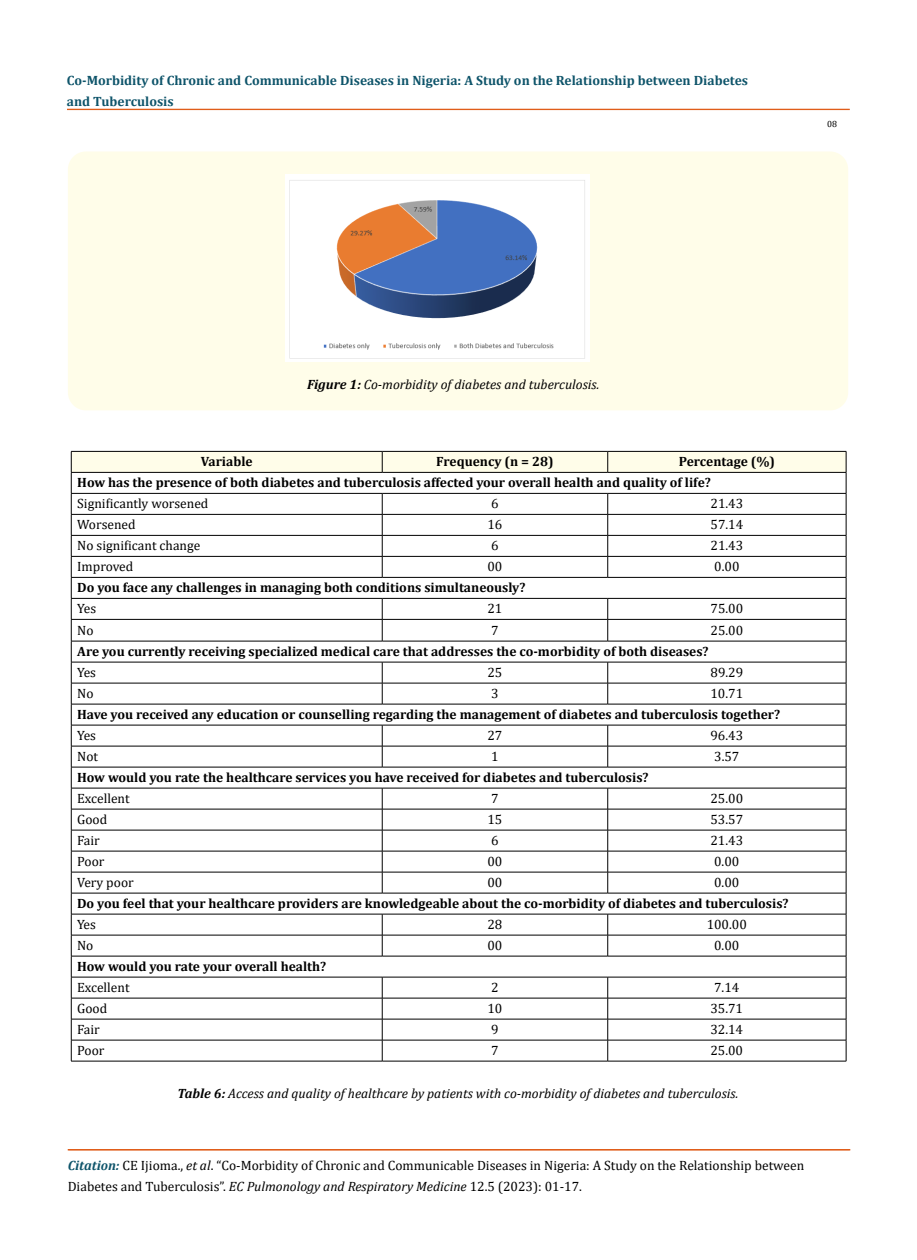
<style>
.page{position:relative;width:917px;height:1260px;background:#fff}
.page>*{position:absolute;margin:0;border:0;box-sizing:border-box;transform-origin:0 0}
.t1{font:700 13.5px/21px "Cambria";color:#000}
.t2{font:13.5px/21px "Cambria";color:#000}
.t3{font:italic 13.5px "Cambria";color:#000}
.t4{font:700 13.5px/21px "Cambria";color:#0e546a}
.t5{font:9px "Cambria";color:#000}
.s1{font-weight:700}
.s2{font-weight:700;font-style:italic;color:#0e546a}
.s3{font-style:italic}
</style>
<div class="page">
<div style="left:67px;top:109px;width:782px;height:1px;border:1px solid #e05d1a"></div>
<div style="left:68px;top:152px;width:780px;height:258px;background:#fffde9;border-radius:18px"></div>
<img style="left:285px;top:175px;width:305px;height:186px">
<svg style="left:71px;top:451px;width:775px;height:610px"></svg>
<hr style="left:71px;top:1061px;width:311px;height:1px;background:#000">
<hr style="left:382px;top:1061px;width:225px;height:1px;background:#000">
<hr style="left:607px;top:1061px;width:239px;height:1px;background:#000">
<p class="t4" style="left:67px;top:69px;width:682px">Co-Morbidity of Chronic and Communicable Diseases in Nigeria: A Study on the Relationship between Diabetes and Tuberculosis</p>
<p class="t5" style="left:827px;top:118px;width:11px">08</p>
<p class="t3" style="left:307px;top:375px;width:294px"><span class="s1">Figure 1:</span> Co-morbidity of diabetes and tuberculosis.</p>
<p class="t1" style="left:77px;top:451px;width:699px;text-indent:601px">Percentage (%)<br>How has the presence of both diabetes and tuberculosis affected your overall health and quality of life?</p>
<p class="t2" style="left:77px;top:493px;width:133px">Significantly worsened</p>
<p class="t2" style="left:491px;top:493px;width:9px">6</p>
<p class="t2" style="left:710px;top:493px;width:34px">21.43</p>
<p class="t2" style="left:77px;top:514px;width:60px">Worsened</p>
<p class="t2" style="left:487px;top:514px;width:16px">16</p>
<p class="t2" style="left:710px;top:514px;width:34px">57.14</p>
<p class="t2" style="left:77px;top:535px;width:125px">No significant change</p>
<p class="t2" style="left:491px;top:535px;width:9px">6</p>
<p class="t2" style="left:710px;top:535px;width:34px">21.43</p>
<p class="t2" style="left:77px;top:556px;width:58px">Improved</p>
<p class="t2" style="left:487px;top:556px;width:16px">00</p>
<p class="t2" style="left:714px;top:556px;width:27px">0.00</p>
<p class="t1" style="left:77px;top:577px;width:450px">Do you face any challenges in managing both conditions simultaneously?</p>
<p class="t2" style="left:77px;top:598px;width:20px">Yes</p>
<p class="t2" style="left:487px;top:598px;width:16px">21</p>
<p class="t2" style="left:710px;top:598px;width:34px">75.00</p>
<p class="t2" style="left:77px;top:620px;width:18px">No</p>
<p class="t2" style="left:491px;top:620px;width:9px">7</p>
<p class="t2" style="left:710px;top:620px;width:34px">25.00</p>
<p class="t1" style="left:77px;top:641px;width:633px">Are you currently receiving specialized medical care that addresses the co-morbidity of both diseases?</p>
<p class="t2" style="left:77px;top:662px;width:20px">Yes</p>
<p class="t2" style="left:487px;top:662px;width:16px">25</p>
<p class="t2" style="left:710px;top:662px;width:34px">89.29</p>
<p class="t2" style="left:77px;top:683px;width:18px">No</p>
<p class="t2" style="left:491px;top:683px;width:9px">3</p>
<p class="t2" style="left:710px;top:683px;width:34px">10.71</p>
<p class="t1" style="left:77px;top:704px;width:704px">Have you received any education or counselling regarding the management of diabetes and tuberculosis together?</p>
<p class="t2" style="left:77px;top:725px;width:20px">Yes</p>
<p class="t2" style="left:487px;top:725px;width:16px">27</p>
<p class="t2" style="left:710px;top:725px;width:34px">96.43</p>
<p class="t2" style="left:77px;top:746px;width:22px">Not</p>
<p class="t2" style="left:491px;top:746px;width:9px">1</p>
<p class="t2" style="left:714px;top:746px;width:27px">3.57</p>
<p class="t1" style="left:77px;top:767px;width:573px">How would you rate the healthcare services you have received for diabetes and tuberculosis?</p>
<p class="t2" style="left:77px;top:788px;width:54px">Excellent</p>
<p class="t2" style="left:491px;top:788px;width:9px">7</p>
<p class="t2" style="left:710px;top:788px;width:34px">25.00</p>
<p class="t2" style="left:77px;top:809px;width:32px">Good</p>
<p class="t2" style="left:487px;top:809px;width:16px">15</p>
<p class="t2" style="left:710px;top:809px;width:34px">53.57</p>
<p class="t2" style="left:77px;top:830px;width:24px">Fair</p>
<p class="t2" style="left:491px;top:830px;width:9px">6</p>
<p class="t2" style="left:710px;top:830px;width:34px">21.43</p>
<p class="t2" style="left:77px;top:851px;width:29px">Poor</p>
<p class="t2" style="left:487px;top:851px;width:16px">00</p>
<p class="t2" style="left:714px;top:851px;width:27px">0.00</p>
<p class="t2" style="left:77px;top:872px;width:58px">Very poor</p>
<p class="t2" style="left:487px;top:872px;width:16px">00</p>
<p class="t2" style="left:714px;top:872px;width:27px">0.00</p>
<p class="t1" style="left:77px;top:893px;width:713px">Do you feel that your healthcare providers are knowledgeable about the co-morbidity of diabetes and tuberculosis?</p>
<p class="t2" style="left:77px;top:914px;width:20px">Yes</p>
<p class="t2" style="left:487px;top:914px;width:16px">28</p>
<p class="t2" style="left:706px;top:914px;width:42px">100.00</p>
<p class="t2" style="left:77px;top:935px;width:18px">No</p>
<p class="t2" style="left:487px;top:935px;width:16px">00</p>
<p class="t2" style="left:714px;top:935px;width:27px">0.00</p>
<p class="t1" style="left:77px;top:956px;width:251px">How would you rate your overall health?</p>
<p class="t2" style="left:77px;top:977px;width:54px">Excellent</p>
<p class="t2" style="left:491px;top:977px;width:9px">2</p>
<p class="t2" style="left:714px;top:977px;width:27px">7.14</p>
<p class="t2" style="left:77px;top:998px;width:32px">Good</p>
<p class="t2" style="left:487px;top:998px;width:16px">10</p>
<p class="t2" style="left:710px;top:998px;width:34px">35.71</p>
<p class="t2" style="left:77px;top:1019px;width:24px">Fair</p>
<p class="t2" style="left:491px;top:1019px;width:9px">9</p>
<p class="t2" style="left:710px;top:1019px;width:34px">32.14</p>
<p class="t2" style="left:77px;top:1040px;width:29px">Poor</p>
<p class="t2" style="left:491px;top:1040px;width:9px">7</p>
<p class="t2" style="left:710px;top:1040px;width:34px">25.00</p>
<p class="t3" style="left:178px;top:1083px;width:562px"><span class="s1">Table 6:</span> Access and quality of healthcare by patients with co-morbidity of diabetes and tuberculosis.</p>
<p class="t1" style="left:201px;top:451px;width:53px">Variable</p>
<p class="t1" style="left:436px;top:451px;width:119px">Frequency (n = 28)</p>
<p class="t2" style="left:68px;top:1155px;width:738px"><span class="s2">Citation:</span> CE Ijioma., <span class="s3">et al</span>. “Co-Morbidity of Chronic and Communicable Diseases in Nigeria: A Study on the Relationship between<br>Diabetes and Tuberculosis”. <span class="s3">EC Pulmonology and Respiratory Medicine</span> 12.5 (2023): 01-17.</p>
</div>
